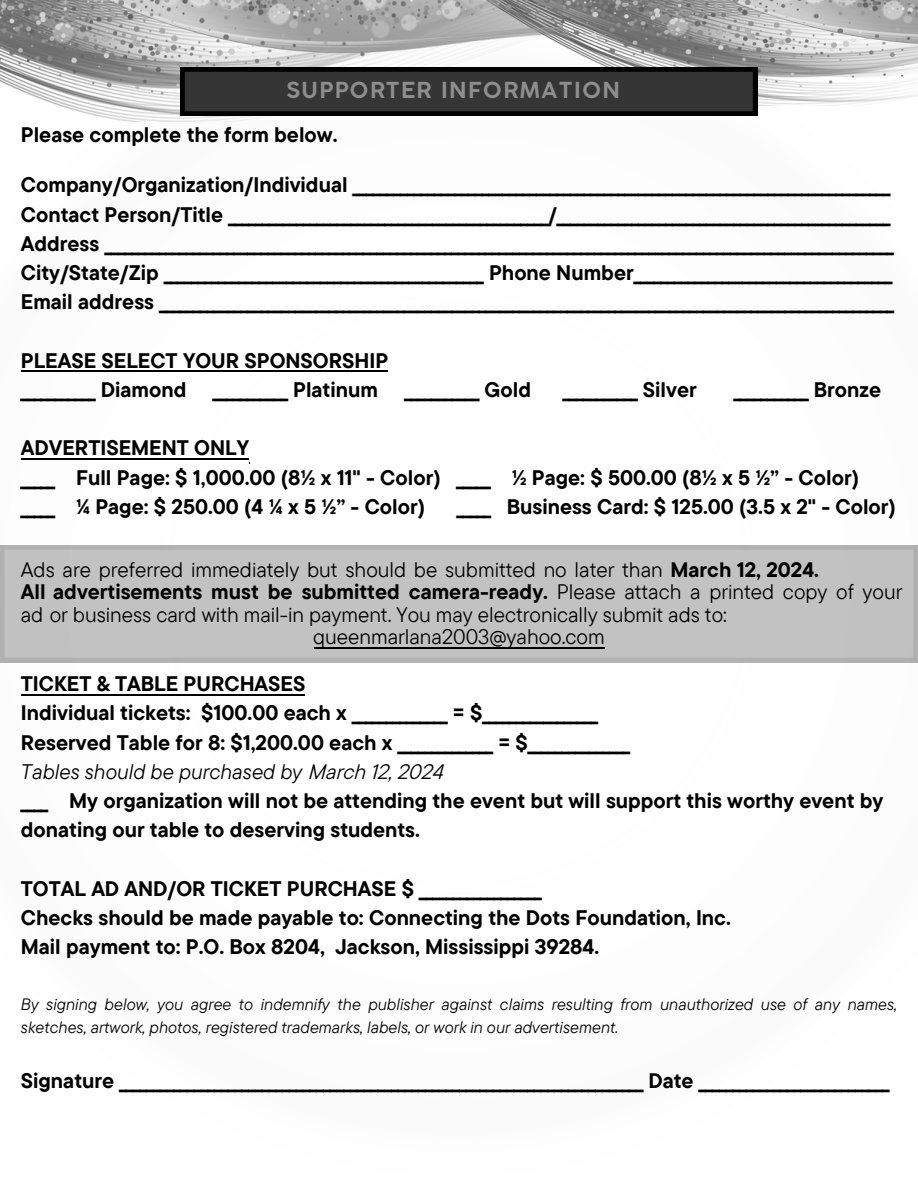
<style>
.page{position:relative;width:918px;height:1188px;background:#fff}
.page>*{position:absolute;margin:0;border:0;box-sizing:border-box;transform-origin:0 0}
.t1{font:700 21.75px "Coco Gothic Small Caps";letter-spacing:.07em;color:#8d8e8d}
.t2{font:700 21px/29.2px "TT Commons Pro";color:#000}
.t3{font:21px "TT Commons Pro";color:#000}
.t4{font:italic 16.5px/22.5px "TT Commons Pro";color:#000}
.s1{font-weight:700}
.s2{font-weight:400}
.s3{font-weight:400;font-style:italic}
</style>
<div class="page">
<img style="left:563px;top:0;width:355px;height:106px">
<img style="left:0;top:0;width:563px;height:121px">
<svg style="left:0;top:545px;width:918px;height:117px;background:#bfbfbf"></svg>
<svg style="left:180px;top:67px;width:577px;height:49px;background:#2a2a2a"></svg>
<hr style="left:21px;top:371px;width:367px;height:1px;background:#000">
<hr style="left:21px;top:459px;width:228px;height:1px;background:#000">
<hr style="left:314px;top:647px;width:290px;height:1px;background:#000">
<hr style="left:21px;top:695px;width:284px;height:1px;background:#000">
<p class="t1" style="left:286px;top:81px;width:335px">SUPPORTER INFORMATION</p>
<p class="t2" style="left:21px;top:119px;width:318px">Please complete the form below.</p>
<p class="t2" style="left:21px;top:170px;width:875px">Company/Organization/Individual _______________________________________________________________________________ Contact Person/Title _______________________________________________/_________________________________________________ Address ____________________________________________________________________________________________________________________ City/State/Zip _______________________________________________ Phone Number______________________________________ Email address ____________________________________________________________________________________________________________</p>
<p class="t2" style="left:21px;top:345px;width:369px">PLEASE SELECT YOUR SPONSORSHIP ___________ Diamond</p>
<p class="t2" style="left:213px;top:374px;width:166px">___________ Platinum</p>
<p class="t2" style="left:404px;top:374px;width:128px">___________ Gold</p>
<p class="t2" style="left:563px;top:374px;width:135px">___________ Silver</p>
<p class="t2" style="left:734px;top:374px;width:149px">___________ Bronze</p>
<p class="t2" style="left:21px;top:433px;width:840px">ADVERTISEMENT ONLY<br>_____ Full Page: $ 1,000.00 (8½ x 11" - Color) _____ ½ Page: $ 500.00 (8½ x 5 ½” - Color) _____ ¼ Page: $ 250.00 (4 ¼ x 5 ½” - Color)</p>
<p class="t2" style="left:457px;top:491px;width:441px">_____ Business Card: $ 125.00 (3.5 x 2" - Color)</p>
<p class="t3" style="left:21px;top:556px;width:800px">Ads are preferred immediately but should be submitted no later than <span class="s1">March 12, 2024.</span></p>
<p class="t2" style="left:21px;top:577px;width:883px">All advertisements must be submitted camera-ready. <span class="s2">Please attach a printed copy of your</span></p>
<p class="t3" style="left:21px;top:601px;width:708px">ad or business card with mail-in payment. You may electronically submit ads to:</p>
<p class="t3" style="left:313px;top:623px;width:293px">queenmarlana2003@yahoo.com</p>
<p class="t2" style="left:21px;top:669px;width:864px">TICKET &amp; TABLE PURCHASES<br>Individual tickets: $100.00 each x ______________ = $_________________<br>Reserved Table for 8: $1,200.00 each x ______________ = $_______________<br><span class="s3">Tables should be purchased by</span> <span class="s3">March12,2024<br></span>____ My organization will not be attending the event but will support this worthy event by donating our table to deserving students.</p>
<p class="t2" style="left:21px;top:873px;width:712px">TOTAL AD AND/OR TICKET PURCHASE $ __________________<br>Checks should be made payable to: Connecting the Dots Foundation, Inc.<br>Mail payment to: P.O. Box 8204, Jackson, Mississippi 39284.</p>
<p class="t4" style="left:21px;top:993px;width:878px">By signing below, you agree to indemnify the publisher against claims resulting from unauthorized use of any names, sketches, artwork, photos, registered trademarks, labels, or work in our advertisement.</p>
<p class="t2" style="left:21px;top:1066px;width:870px">Signature _____________________________________________________________________________ Date ____________________________</p>
</div>
